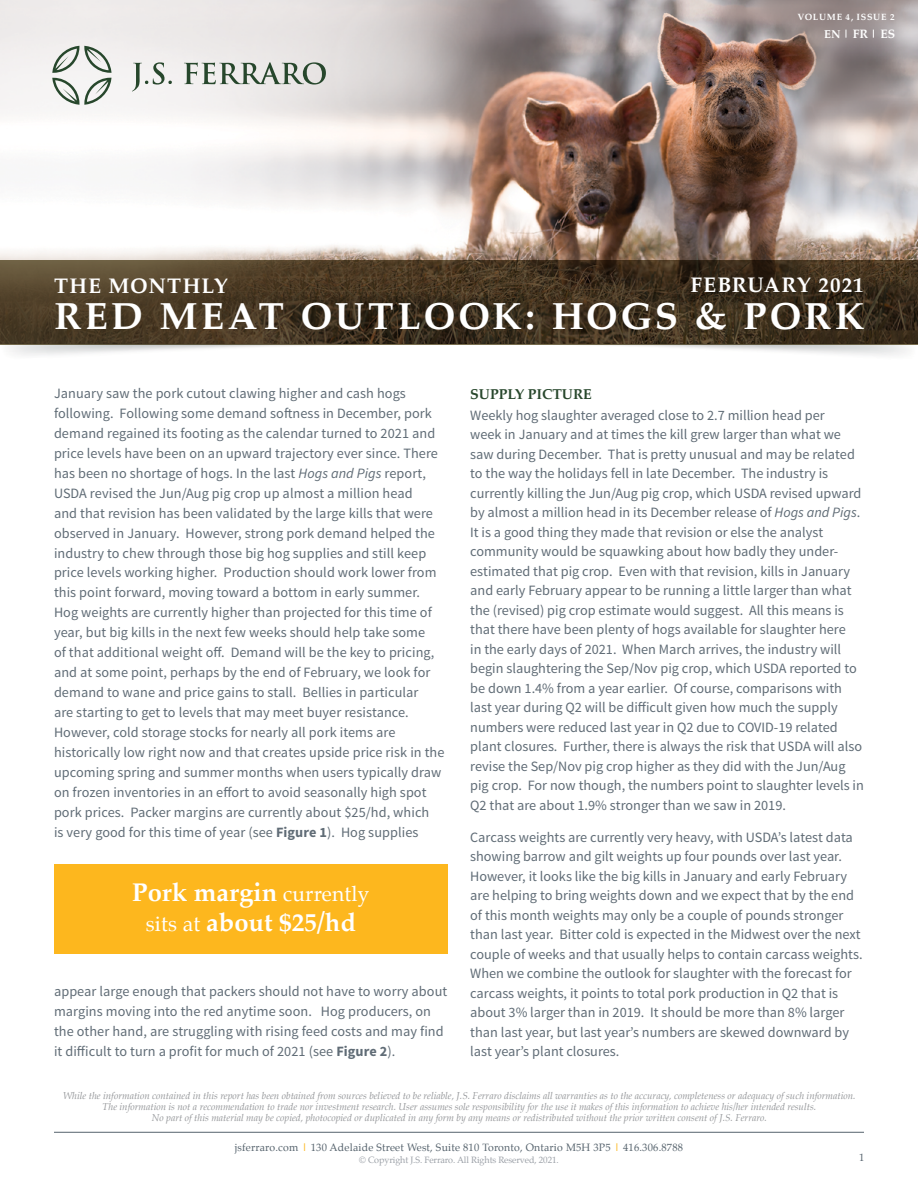
<style>
.page{position:relative;width:918px;height:1188px;background:#fff}
.page>*{position:absolute;margin:0;border:0;box-sizing:border-box;transform-origin:0 0}
.t1{font:700 37.5px "Palatino";letter-spacing:.075em;color:#fff}
.t2{font:700 25.5px/30px "Palatino";color:#fff;text-align:center}
.t3{font:700 21px "Palatino";letter-spacing:.05em;color:#fff}
.COPY{font:14.25px/19.5px "Source Sans Pro";color:#606c76}
.COPY-2{font:700 14.25px "Palatino";color:#27472c}
.t4{font:700 12.15px "Palatino";color:#fff}
.t5{font:10.5px "Palatino";letter-spacing:.02em;color:#56636d}
.t6{font:italic 9.75px/11.2px "Palatino";color:#939598;text-align:center}
.t7{font:9px "Palatino";letter-spacing:-.01em;color:#9ba0a7}
.t8{font:700 9px "Palatino";letter-spacing:.08em;color:#fff}
.s1{font-size:11.4px}
.s2{font-style:italic}
.s3{font-weight:700}
.s4{font-weight:400;font-size:21px}
.s5{font-weight:700;color:#fdb71e}
</style>
<div class="page">
<img style="left:0;top:0;width:918px;height:260px">
<svg style="left:0;top:260px;width:918px;height:85px;background:#443522"></svg>
<hr style="left:54px;top:1132px;width:810px;height:1px;background:#56636d">
<svg style="left:52px;top:46px;width:60px;height:59px"></svg>
<svg style="left:132px;top:62px;width:40px;height:29px"></svg>
<svg style="left:184px;top:62px;width:142px;height:23px;background:#afb7af"></svg>
<div style="left:54px;top:865px;width:394px;height:89px;background:#fdb71e"></div>
<p class="t8" style="left:797px;top:10px;width:99px">VOLUME 4, ISSUE 2</p>
<p class="t4" style="left:824px;top:23px;width:72px"><span class="s1">EN</span> FR ES</p>
<p class="t3" style="left:54px;top:268px;width:175px">THE MONTHLY</p>
<p class="t3" style="left:690px;top:267px;width:175px">FEBRUARY 2021</p>
<p class="t1" style="left:54px;top:285px;width:812px">RED MEAT OUTLOOK: HOGS &amp; PORK</p>
<p class="COPY" style="left:54px;top:383px;width:392px;line-height:20px">January saw the pork cutout clawing higher and cash hogs following. Following some demand softness in December, pork demand regained its footing as the calendar turned to 2021 and price levels have been on an upward trajectory ever since. There has been no shortage of hogs. In the last <span class="s2">Hogs and Pigs</span> report, USDA revised the Jun/Aug pig crop up almost a million head<br>and that revision has been validated by the large kills that were observed in January. However, strong pork demand helped the industry to chew through those big hog supplies and still keep price levels working higher. Production should work lower from this point forward, moving toward a bottom in early summer.<br>Hog weights are currently higher than projected for this time of year, but big kills in the next few weeks should help take some<br>of that additional weight off. Demand will be the key to pricing, and at some point, perhaps by the end of February, we look for demand to wane and price gains to stall. Bellies in particular<br>are starting to get to levels that may meet buyer resistance.<br>However, cold storage stocks for nearly all pork items are historically low right now and that creates upside price risk in the upcoming spring and summer months when users typically draw on frozen inventories in an effort to avoid seasonally high spot pork prices. Packer margins are currently about $25/hd, which<br>is very good for this time of year (see <span class="s3">Figure 1</span>). Hog supplies</p>
<p class="t2" style="left:132px;top:876px;width:239px">Pork margin <span class="s4">currently sits at</span> about $25/hd</p>
<p class="COPY" style="left:54px;top:982px;width:395px;line-height:20px">appear large enough that packers should not have to worry about margins moving into the red anytime soon. Hog producers, on the other hand, are struggling with rising feed costs and may find it difficult to turn a profit for much of 2021 (see <span class="s3">Figure 2</span>).</p>
<p class="COPY-2" style="left:470px;top:382px;width:123px">SUPPLY PICTURE</p>
<p class="COPY" style="left:470px;top:405px;width:395px">Weekly hog slaughter averaged close to 2.7 million head per<br>week in January and at times the kill grew larger than what we saw during December. That is pretty unusual and may be related to the way the holidays fell in late December. The industry is currently killing the Jun/Aug pig crop, which USDA revised upward by almost a million head in its December release of <span class="s2">Hogs and Pigs</span>.<br>It is a good thing they made that revision or else the analyst community would be squawking about how badly they under&shy;estimated that pig crop. Even with that revision, kills in January and early February appear to be running a little larger than what the (revised) pig crop estimate would suggest. All this means is that there have been plenty of hogs available for slaughter here<br>in the early days of 2021. When March arrives, the industry will begin slaughtering the Sep/Nov pig crop, which USDA reported to be down 1.4% from a year earlier. Of course, comparisons with last year during Q2 will be difficult given how much the supply numbers were reduced last year in Q2 due to COVID-19 related plant closures. Further, there is always the risk that USDA will also revise the Sep/Nov pig crop higher as they did with the Jun/Aug pig crop. For now though, the numbers point to slaughter levels in Q2 that are about 1.9% stronger than we saw in 2019.</p>
<p class="COPY" style="left:470px;top:828px;width:394px">Carcass weights are currently very heavy, with USDA’s latest data showing barrow and gilt weights up four pounds over last year.<br>However, it looks like the big kills in January and early February are helping to bring weights down and we expect that by the end of this month weights may only be a couple of pounds stronger than last year. Bitter cold is expected in the Midwest over the next couple of weeks and that usually helps to contain carcass weights.<br>When we combine the outlook for slaughter with the forecast for carcass weights, it points to total pork production in Q2 that is about 3% larger than in 2019. It should be more than 8% larger than last year, but last year’s numbers are skewed downward by last year’s plant closures.</p>
<p class="t6" style="left:63px;top:1090px;width:794px">While the information contained in this report has been obtained from sources believed to be reliable, J.S. Ferraro disclaims all warranties as to the accuracy, completeness or adequacy of such information.<br>The information is not a recommendation to trade nor investment research. User assumes sole responsibility for the use it makes of this information to achieve his/her intended results.<br>No part of this material may be copied, photocopied or duplicated in any form by any means or redistributed without the prior written consent of J.S. Ferraro.</p>
<p class="t5" style="left:235px;top:1138px;width:450px">jsferraro.com <span class="s5">|</span> 130 Adelaide Street West, Suite 810 Toronto, Ontario M5H 3P5 <span class="s5">|</span> 416.306.8788</p>
<p class="t7" style="left:359px;top:1152px;width:201px">© Copyright J.S. Ferraro. All Rights Reserved, 2021.</p>
<p class="t5" style="left:859px;top:1149px;width:7px">1</p>
</div>
